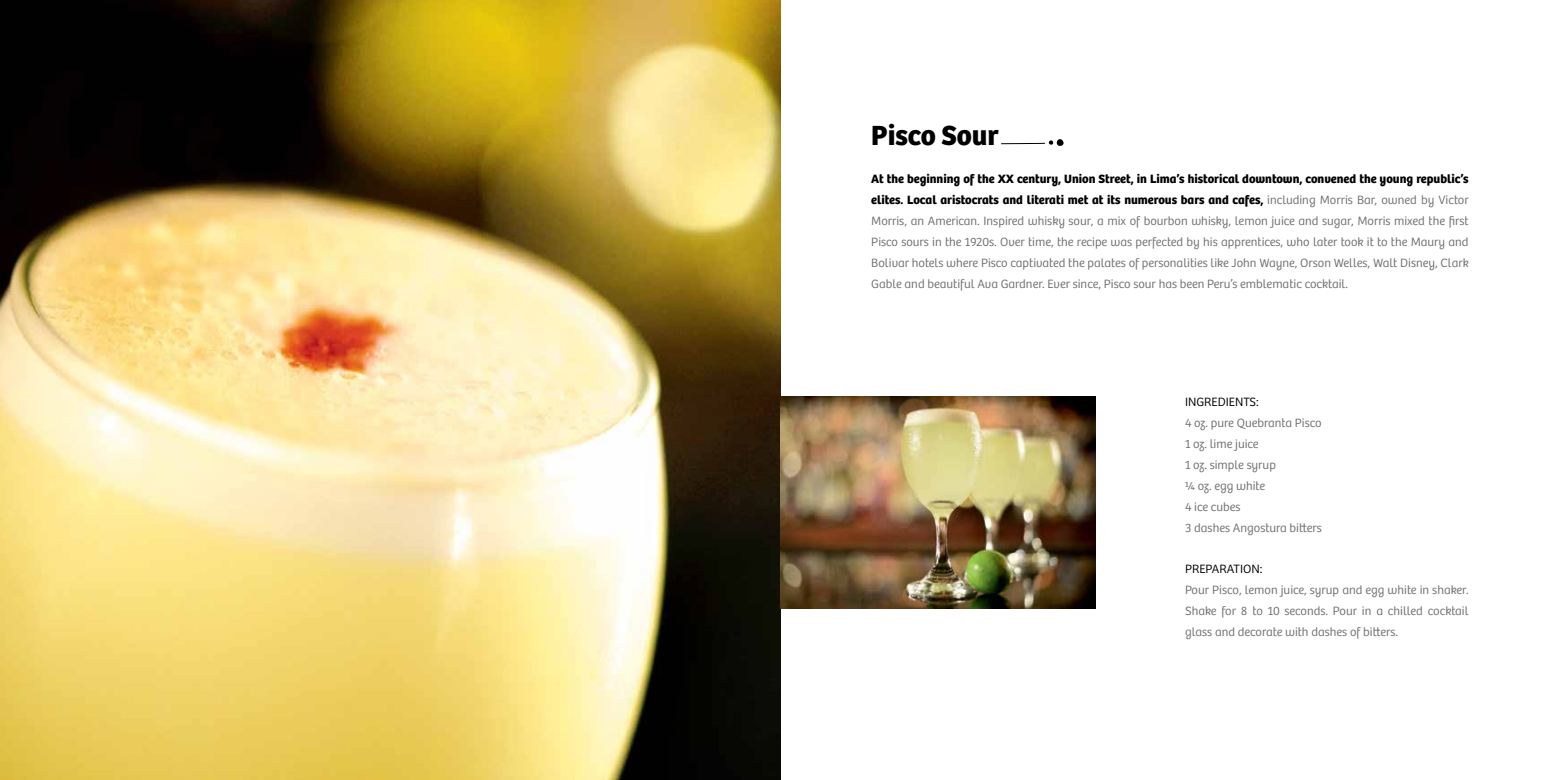
<style>
.page{position:relative;width:1560px;height:780px;background:#fff}
.page>*{position:absolute;margin:0;border:0;box-sizing:border-box;transform-origin:0 0}
.t1{font:700 28.75px "Bree Peru";color:#000}
.t2{font:300 12.5px/21px "Bree Peru";color:#6d6e71;text-align:justify}
.t3{font:300 12.5px "Bree Peru";color:#000}
.s1{font-weight:700;color:#000}
</style>
<div class="page">
<img style="left:0;top:0;width:780px;height:780px">
<img style="left:780px;top:397px;width:315px;height:212px">
<svg style="left:1001px;top:139px;width:62px;height:7px"></svg>
<h1 class="t1" style="left:871px;top:118px;width:129px">Pisco Sour</h1>
<p class="t2" style="left:871px;top:168px;width:599px"><span class="s1">At the beginning of the XX century, Union Street, in Lima’s historical downtown, convened the young republic’s elites. Local aristocrats and literati met at its numerous bars and cafes,</span> including Morris Bar, owned by Victor Morris, an American. Inspired whisky sour, a mix of bourbon whisky, lemon juice and sugar, Morris mixed the first Pisco sours in the 1920s. Over time, the recipe was perfected by his apprentices, who later took it to the Maury and Bolivar hotels where Pisco captivated the palates of personalities like John Wayne, Orson Welles, Walt Disney, Clark Gable and beautiful Ava Gardner. Ever since, Pisco sour has been Peru’s emblematic cocktail.</p>
<p class="t3" style="left:1184px;top:395px;width:75px">INGREDIENTS:</p>
<p class="t2" style="left:1184px;top:413px;width:138px;text-align:left">4 oz. pure Quebranta Pisco<br>1 oz. lime juice<br>1 oz. simple syrup<br>¼ oz. egg white<br>4 ice cubes<br>3 dashes Angostura bitters</p>
<p class="t3" style="left:1184px;top:562px;width:79px">PREPARATION:</p>
<p class="t2" style="left:1184px;top:580px;width:285px">Pour Pisco, lemon juice, syrup and egg white in shaker.<br>Shake for 8 to 10 seconds. Pour in a chilled cocktail glass and decorate with dashes of bitters.</p>
</div>
